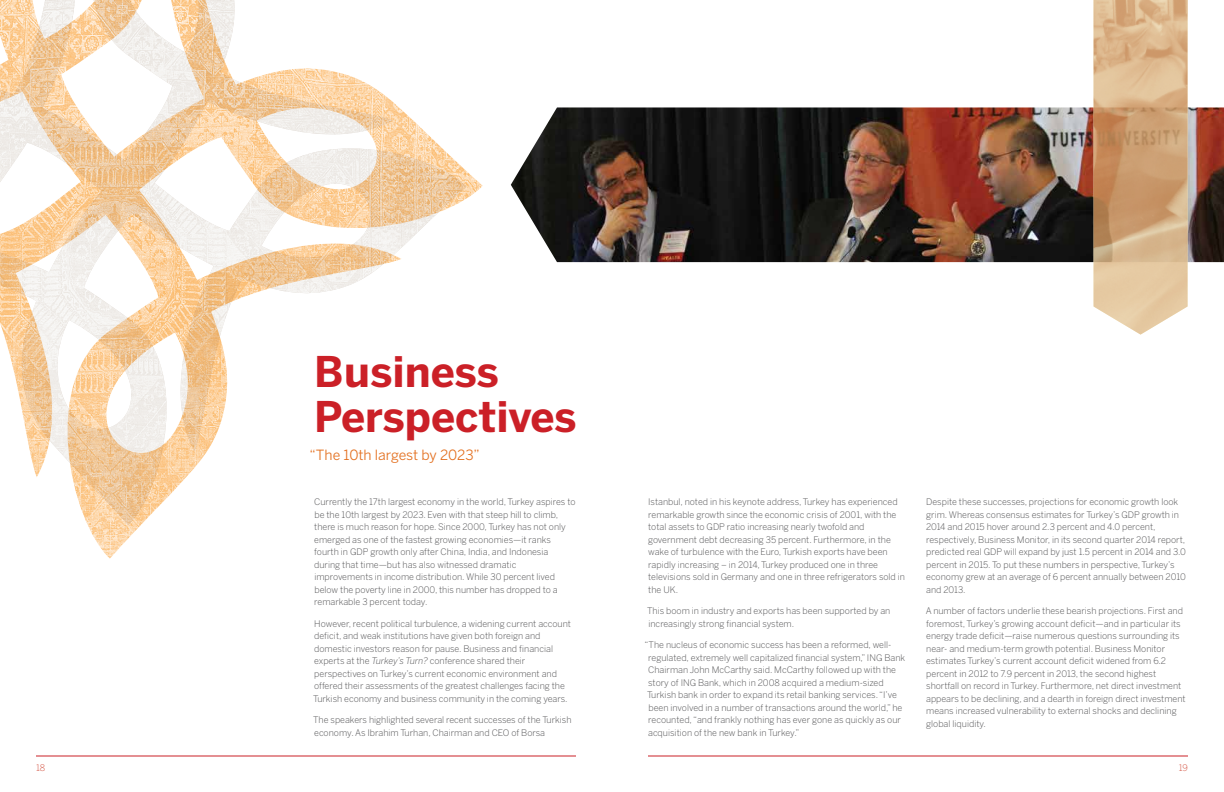
<style>
.page{position:relative;width:1224px;height:792px;background:#fff}
.page>*{position:absolute;margin:0;border:0;box-sizing:border-box;transform-origin:0 0}
.t1{font:700 42px/45px "Benton Sans";color:#cb2027}
.t2{font:14px "Benton Sans";letter-spacing:-.01em;color:#e36f1e}
.t3{font:300 9px/12.5px "Benton Sans";color:#4d4d4f}
.t4{font:300 9px "Benton Sans";color:#d14a38}
.s1{font-style:italic}
</style>
<div class="page">
<hr style="left:36px;top:756px;width:540px;height:1px;background:#cb2027">
<hr style="left:648px;top:756px;width:540px;height:1px;background:#cb2027">
<img style="left:0;top:0;width:483px;height:559px">
<img style="left:511px;top:107px;width:713px;height:155px">
<img style="left:1094px;top:0;width:94px;height:335px">
<h1 class="t1" style="left:314px;top:349px;width:264px">Business<br>Perspectives</h1>
<h2 class="t2" style="left:310px;top:447px;width:172px">“The 10th largest by 2023”</h2>
<p class="t3" style="left:314px;top:496px;width:263px">Currently the 17th largest economy in the world, Turkey aspires to be the 10th largest by 2023. Even with that steep hill to climb, there is much reason for hope. Since 2000, Turkey has not only emerged as one of the fastest growing economies—it ranks fourth in GDP growth only after China, India, and Indonesia during that time—but has also witnessed dramatic improvements in income distribution. While 30 percent lived below the poverty line in 2000, this number has dropped to a remarkable 3 percent today.</p>
<p class="t3" style="left:313px;top:617px;width:259px">However, recent political turbulence, a widening current account deficit, and weak institutions have given both foreign and domestic investors reason for pause. Business and financial experts at the <span class="s1">Turkey’s Turn?</span> conference shared their perspectives on Turkey’s current economic environment and offered their assessments of the greatest challenges facing the Turkish economy and business community in the coming years.</p>
<p class="t3" style="left:313px;top:714px;width:260px">The speakers highlighted several recent successes of the Turkish economy. As Ibrahim Turhan, Chairman and CEO of Borsa</p>
<p class="t3" style="left:648px;top:496px;width:258px">Istanbul, noted in his keynote address, Turkey has experienced remarkable growth since the economic crisis of 2001, with the total assets to GDP ratio increasing nearly twofold and government debt decreasing 35 percent. Furthermore, in the wake of turbulence with the Euro, Turkish exports have been rapidly increasing – in 2014, Turkey produced one in three televisions sold in Germany and one in three refrigerators sold in the UK.</p>
<p class="t3" style="left:647px;top:605px;width:245px">This boom in industry and exports has been supported by an increasingly strong financial system.</p>
<p class="t3" style="left:645px;top:639px;width:262px">“The nucleus of economic success has been a reformed, well&shy;regulated, extremely well capitalized financial system,” ING Bank Chairman John McCarthy said. McCarthy followed up with the story of ING Bank, which in 2008 acquired a medium-sized Turkish bank in order to expand its retail banking services. “I’ve been involved in a number of transactions around the world,” he recounted, “and frankly nothing has ever gone as quickly as our acquisition of the new bank in Turkey.”</p>
<p class="t3" style="left:926px;top:496px;width:261px">Despite these successes, projections for economic growth look grim. Whereas consensus estimates for Turkey’s GDP growth in 2014 and 2015 hover around 2.3 percent and 4.0 percent, respectively, Business Monitor, in its second quarter 2014 report, predicted real GDP will expand by just 1.5 percent in 2014 and 3.0 percent in 2015. To put these numbers in perspective, Turkey’s economy grew at an average of 6 percent annually between 2010 and 2013.</p>
<p class="t3" style="left:926px;top:605px;width:261px">A number of factors underlie these bearish projections. First and foremost, Turkey’s growing account deficit—and in particular its energy trade deficit—raise numerous questions surrounding its near- and medium-term growth potential. Business Monitor estimates Turkey’s current account deficit widened from 6.2 percent in 2012 to 7.9 percent in 2013, the second highest shortfall on record in Turkey. Furthermore, net direct investment appears to be declining, and a dearth in foreign direct investment means increased vulnerability to external shocks and declining global liquidity.</p>
<p class="t4" style="left:36px;top:762px;width:11px">18</p>
<p class="t4" style="left:1179px;top:762px;width:11px">19</p>
</div>
